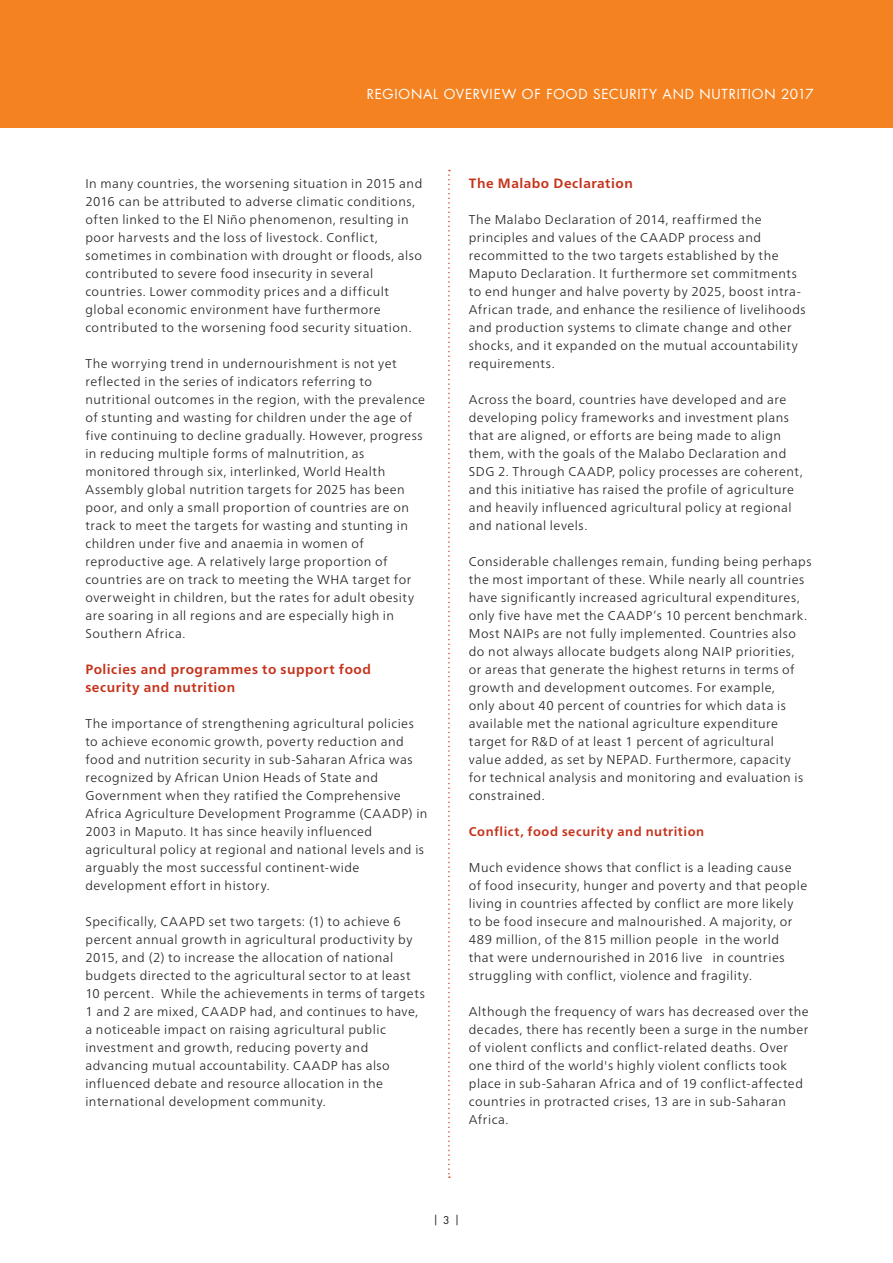
<style>
.page{position:relative;width:893px;height:1263px;background:#fff}
.page>*{position:absolute;margin:0;border:0;box-sizing:border-box;transform-origin:0 0}
.NewPara1{font:700 13.5px/18px "Frutiger Neue LTCYR";letter-spacing:.04em;color:#c5321a}
.EndNote{font:13.5px "Futura Std";letter-spacing:.055em;color:#fff}
.NewPara1-2{font:300 12.75px/18px "Frutiger Neue LTCYR";letter-spacing:.04em;color:#231f20}
.NewPara1-3{font:700 12.75px "Frutiger Neue LTCYR";letter-spacing:.04em;color:#c5321a}
.t1{font:10.5px "Futura Std";color:#231f20}
</style>
<div class="page">
<svg style="left:448px;top:170px;width:2px;height:1008px"></svg>
<div style="left:0;top:0;width:893px;height:128px;background:#f58220"></div>
<p class="EndNote" style="left:367px;top:85px;width:449px">REGIONAL OVERVIEW OF FOOD SECURITY AND NUTRITION 2017</p>
<p class="NewPara1-2" style="left:85px;top:174px;width:338px">In many countries, the worsening situation in 2015 and 2016 can be attributed to adverse climatic conditions, often linked to the El Niño phenomenon, resulting in poor harvests and the loss of livestock. Conflict, sometimes in combination with drought or floods, also contributed to severe food insecurity in several countries. Lower commodity prices and a difficult global economic environment have furthermore contributed to the worsening food security situation.</p>
<p class="NewPara1-2" style="left:85px;top:354px;width:341px">The worrying trend in undernourishment is not yet reflected in the series of indicators referring to nutritional outcomes in the region, with the prevalence of stunting and wasting for children under the age of five continuing to decline gradually. However, progress in reducing multiple forms of malnutrition, as monitored through six, interlinked, World Health Assembly global nutrition targets for 2025 has been poor, and only a small proportion of countries are on track to meet the targets for wasting and stunting in children under five and anaemia in women of reproductive age. A relatively large proportion of countries are on track to meeting the WHA target for overweight in children, but the rates for adult obesity are soaring in all regions and are especially high in Southern Africa.</p>
<p class="NewPara1" style="left:85px;top:660px;width:287px">Policies and programmes to support food security and nutrition</p>
<p class="NewPara1-2" style="left:85px;top:714px;width:344px">The importance of strengthening agricultural policies to achieve economic growth, poverty reduction and food and nutrition security in sub-Saharan Africa was recognized by African Union Heads of State and Government when they ratified the Comprehensive Africa Agriculture Development Programme (CAADP) in 2003 in Maputo. It has since heavily influenced agricultural policy at regional and national levels and is arguably the most successful continent-wide development effort in history.</p>
<p class="NewPara1-2" style="left:85px;top:912px;width:341px">Specifically, CAAPD set two targets: (1) to achieve 6 percent annual growth in agricultural productivity by 2015, and (2) to increase the allocation of national budgets directed to the agricultural sector to at least 10 percent. While the achievements in terms of targets 1 and 2 are mixed, CAADP had, and continues to have, a noticeable impact on raising agricultural public investment and growth, reducing poverty and advancing mutual accountability. CAADP has also influenced debate and resource allocation in the international development community.</p>
<p class="NewPara1" style="left:469px;top:174px;width:166px">The Malabo Declaration</p>
<p class="NewPara1-2" style="left:469px;top:210px;width:338px">The Malabo Declaration of 2014, reaffirmed the principles and values of the CAADP process and recommitted to the two targets established by the Maputo Declaration. It furthermore set commitments to end hunger and halve poverty by 2025, boost intra-African trade, and enhance the resilience of livelihoods and production systems to climate change and other shocks, and it expanded on the mutual accountability requirements.</p>
<p class="NewPara1-2" style="left:469px;top:390px;width:335px">Across the board, countries have developed and are developing policy frameworks and investment plans that are aligned, or efforts are being made to align them, with the goals of the Malabo Declaration and SDG 2. Through CAADP, policy processes are coherent, and this initiative has raised the profile of agriculture and heavily influenced agricultural policy at regional and national levels.</p>
<p class="NewPara1-2" style="left:469px;top:552px;width:344px">Considerable challenges remain, funding being perhaps the most important of these. While nearly all countries have significantly increased agricultural expenditures, only five have met the CAADP’s 10 percent benchmark.<br>Most NAIPs are not fully implemented. Countries also do not always allocate budgets along NAIP priorities,<br>or areas that generate the highest returns in terms of growth and development outcomes. For example,<br>only about 40 percent of countries for which data is available met the national agriculture expenditure target for R&amp;D of at least 1 percent of agricultural<br>value added, as set by NEPAD. Furthermore, capacity<br>for technical analysis and monitoring and evaluation is constrained.</p>
<p class="NewPara1-3" style="left:469px;top:824px;width:237px">Conflict, food security and nutrition</p>
<p class="NewPara1-2" style="left:469px;top:858px;width:340px">Much evidence shows that conflict is a leading cause<br>of food insecurity, hunger and poverty and that people living in countries affected by conflict are more likely to be food insecure and malnourished. A majority, or 489 million, of the 815 million people in the world that were undernourished in 2016 live in countries struggling with conflict, violence and fragility.</p>
<p class="NewPara1-2" style="left:469px;top:1002px;width:341px">Although the frequency of wars has decreased over the decades, there has recently been a surge in the number of violent conflicts and conflict-related deaths. Over one third of the world's highly violent conflicts took place in sub-Saharan Africa and of 19 conflict-affected countries in protracted crises, 13 are in sub-Saharan Africa.</p>
<p class="t1" style="left:433px;top:1212px;width:29px">| 3 |</p>
</div>
